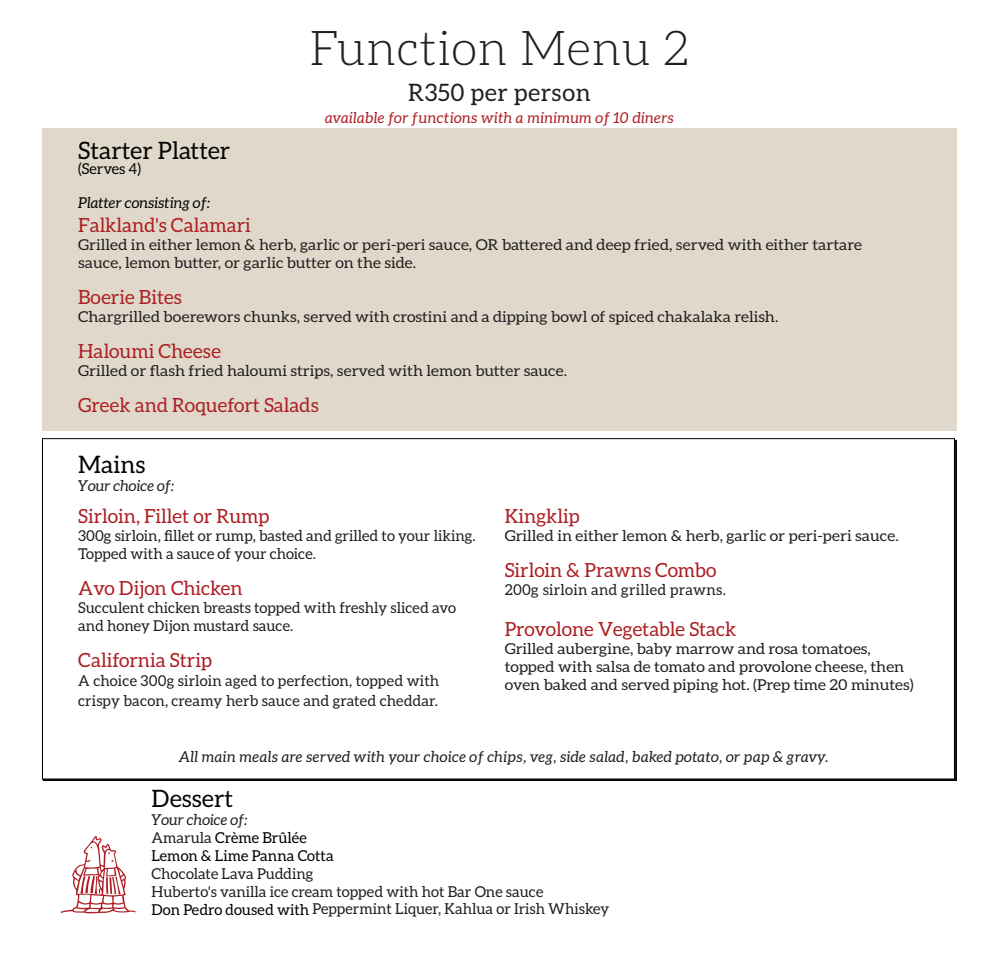
<style>
.page{position:relative;width:999px;height:956px;background:#fff}
.page>*{position:absolute;margin:0;border:0;box-sizing:border-box;transform-origin:0 0}
.t1{font:300 48px "Aleo";letter-spacing:.01em;color:#231f20}
.t2{font:24px "Aleo";color:#040503}
.t3{font:24px "Aleo";letter-spacing:.02em;color:#231f20}
.t4{font:19.5px "Aleo";color:#ad1f24}
.t5{font:15px/18px "Aleo";color:#231f20;scale:1.07 1}
.t6{font:15px/18px "Aleo";color:#231f20}
.t7{font:italic 15px "Aleo";letter-spacing:.02em;color:#231f20}
.t8{font:italic 15px "Aleo";letter-spacing:.02em;color:#ad1f24}
.t9{font:15px "Aleo";color:#000}
.t10{font:15px "Aleo";letter-spacing:.02em;color:#231f20}
.t11{font:italic 15px "Aleo";color:#231f20}
.t12{font:italic 15px "Aleo";color:#040503}
.t13{font:15px "Aleo";color:#040503}
.s1{color:#231f20}
.s2{color:#000}
</style>
<div class="page">
<div style="left:42px;top:438px;width:912px;height:341px;background:#fff;border:1px solid #000"></div>
<div style="left:42px;top:128px;width:914px;height:303px;background:#e0d9cb"></div>
<svg style="left:61px;top:836px;width:75px;height:78px"></svg>
<p class="t1" style="left:309px;top:22px;width:381px">Function Menu 2</p>
<p class="t2" style="left:78px;top:137px;width:153px">Starter Platter</p>
<p class="t13" style="left:78px;top:160px;width:64px">(Serves 4)</p>
<p class="t3" style="left:408px;top:78px;width:184px">R350 per person</p>
<p class="t8" style="left:325px;top:109px;width:350px">available for functions with a minimum of 10 diners</p>
<p class="t12" style="left:78px;top:194px;width:133px">Platter consisting of:</p>
<p class="t4" style="left:78px;top:214px;width:174px">Falkland's Calamari</p>
<p class="t5" style="left:78px;top:235px;width:734px">Grilled in either lemon &amp; herb, garlic or peri-peri sauce, OR battered and deep fried, served with either tartare sauce, lemon butter, or garlic butter on the side.</p>
<p class="t4" style="left:78px;top:286px;width:105px">Boerie Bites</p>
<p class="t5" style="left:78px;top:307px;width:655px">Chargrilled boerewors chunks, served with crostini and a dipping bowl of spiced chakalaka relish.</p>
<p class="t4" style="left:78px;top:340px;width:144px">Haloumi Cheese</p>
<p class="t5" style="left:78px;top:361px;width:458px">Grilled or flash fried haloumi strips, served with lemon butter sauce.</p>
<p class="t4" style="left:78px;top:394px;width:242px">Greek and Roquefort Salads</p>
<p class="t2" style="left:78px;top:450px;width:68px">Mains</p>
<p class="t11" style="left:78px;top:476px;width:98px">Your choice of:</p>
<p class="t4" style="left:78px;top:505px;width:193px">Sirloin, Fillet or Rump</p>
<p class="t6" style="left:78px;top:526px;width:399px">300g sirloin, fillet or rump, basted and grilled to your liking.<br>Topped with a sauce of your choice.</p>
<p class="t4" style="left:78px;top:577px;width:166px">Avo Dijon Chicken</p>
<p class="t6" style="left:78px;top:598px;width:379px">Succulent chicken breasts topped with freshly sliced avo and honey Dijon mustard sauce.</p>
<p class="t4" style="left:78px;top:649px;width:135px">California Strip</p>
<p class="t6" style="left:78px;top:671px;width:362px;line-height:19.5px">A choice 300g sirloin aged to perfection, topped with crispy bacon, creamy herb sauce and grated cheddar.</p>
<p class="t4" style="left:504px;top:505px;width:76px">Kingklip</p>
<p class="t5" style="left:504px;top:526px;width:370px">Grilled in either lemon &amp; herb, garlic or peri-peri sauce.</p>
<p class="t4" style="left:504px;top:559px;width:213px">Sirloin &amp; Prawns Combo</p>
<p class="t10" style="left:504px;top:581px;width:223px">200g sirloin and grilled prawns.</p>
<p class="t4" style="left:504px;top:618px;width:233px">Provolone Vegetable Stack</p>
<p class="t5" style="left:504px;top:639px;width:344px">Grilled aubergine, baby marrow and rosa tomatoes,</p>
<p class="t5" style="left:504px;top:657px;width:383px">topped with salsa de tomato and provolone cheese, then oven baked and served piping hot. (Prep time 20 minutes)</p>
<p class="t7" style="left:179px;top:748px;width:651px">All main meals are served with your choice of chips, veg, side salad, baked potato, or pap &amp; gravy.</p>
<p class="t2" style="left:152px;top:784px;width:83px">Dessert</p>
<p class="t11" style="left:152px;top:811px;width:98px">Your choice of:</p>
<p class="t9" style="left:152px;top:829px;width:157px"><span class="s1">Amarula</span> Crème Brûlée</p>
<p class="t9" style="left:152px;top:847px;width:183px">Lemon &amp; Lime Panna Cotta</p>
<p class="t6" style="left:152px;top:864px;width:393px">Chocolate Lava Pudding<br>Huberto's vanilla ice cream topped with hot Bar One sauce</p>
<p class="t6" style="left:152px;top:898px;width:459px"><span class="s2">Don Pedro doused with</span> Peppermint Liquer, Kahlua or Irish Whiskey</p>
</div>
